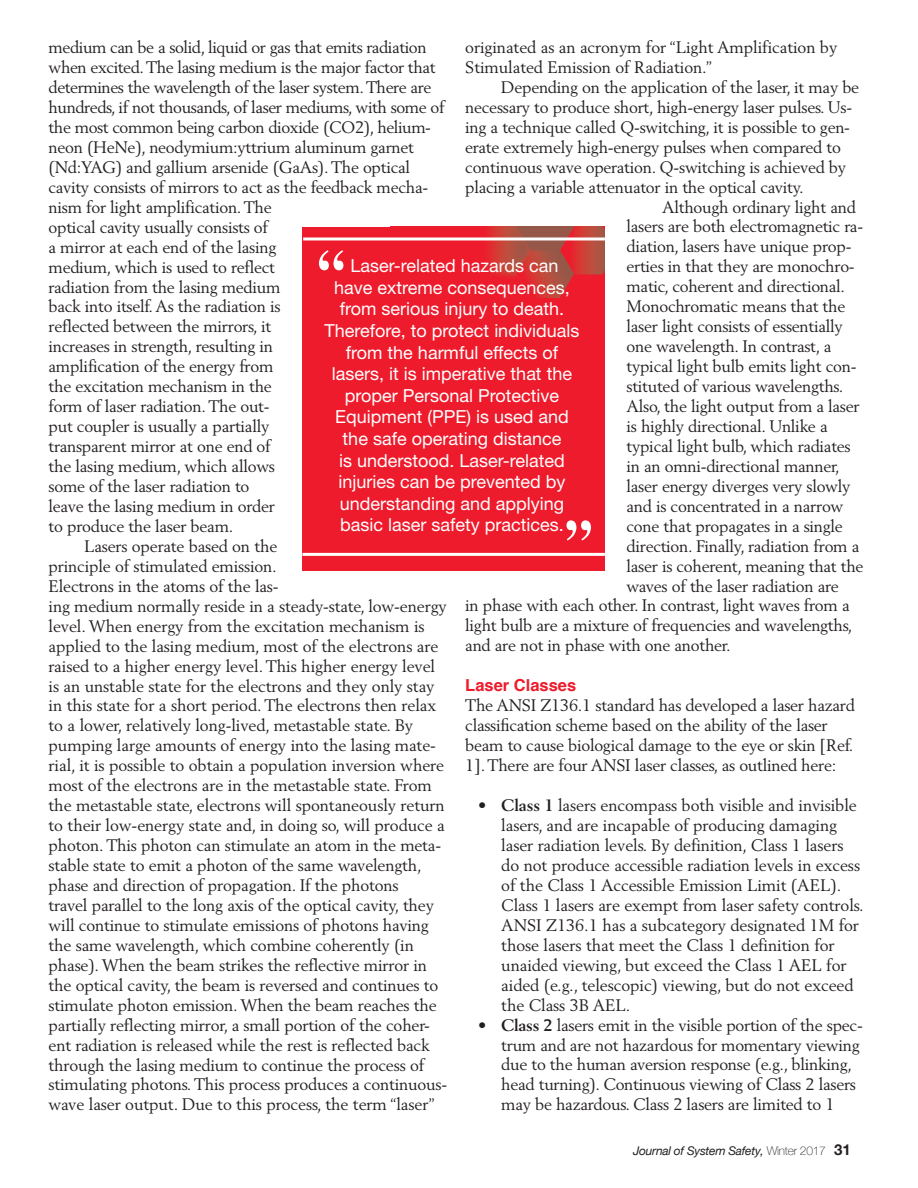
<style>
.page{position:relative;width:918px;height:1188px;background:#fff}
.page>*{position:absolute;margin:0;border:0;box-sizing:border-box;transform-origin:0 0}
.t1{font:700 60px "Times";color:#fff;scale:.9 1}
.A_Pull_Quote{font:18px/21.6px "Helvetica Neue";color:#fff;text-align:center}
.A_Body_text{font:16.5px/20px "Berling";letter-spacing:-.015em;color:#231f20}
.A_Bullet_Text{font:16.5px/20px "Berling";letter-spacing:-.005em;color:#231f20}
.A_Body_text__para_1{font:16.5px/20px "Berling";letter-spacing:-.015em;color:#231f20}
.A_Subhead{font:700 16.5px "Helvetica";color:#ee1b2c}
.t2{font:italic 12px "Helvetica Neue";letter-spacing:-.02em;color:#231f20}
.s1{font-weight:700}
.s2{font-weight:100;font-style:normal}
.s3{font-weight:700;font-style:normal;font-size:15px}
</style>
<div class="page">
<div style="left:302px;top:227px;width:303px;height:343px;background:#ee1b2c"></div>
<img style="left:390px;top:227px;width:215px;height:71px">
<hr style="left:303px;top:237px;width:302px;height:3px;background:#fff">
<hr style="left:302px;top:553px;width:303px;height:3px;background:#fff">
<p class="A_Body_text" style="left:465px;top:37px;width:373px">originated as an acronym for “Light Amplification by<br>Stimulated Emission of Radiation.”</p>
<p class="A_Body_text" style="left:465px;top:77px;width:395px;text-indent:36px">Depending on the application of the laser, it may be necessary to produce short, high-energy laser pulses. Us&shy;ing a technique called Q-switching, it is possible to gen&shy;erate extremely high-energy pulses when compared to continuous wave operation. Q-switching is achieved by placing a variable attenuator in the optical cavity.</p>
<p class="A_Body_text" style="left:662px;top:197px;width:195px">Although ordinary light and</p>
<p class="A_Body_text" style="left:627px;top:216px;width:238px">lasers are both electromagnetic ra-</p>
<p class="A_Body_text" style="left:627px;top:236px;width:227px">diation, lasers have unique prop-</p>
<p class="A_Body_text" style="left:627px;top:256px;width:230px">erties in that they are monochro-</p>
<p class="A_Body_text" style="left:627px;top:276px;width:220px">matic, coherent and directional.</p>
<p class="A_Body_text" style="left:627px;top:296px;width:220px">Monochromatic means that the</p>
<p class="A_Body_text" style="left:627px;top:316px;width:218px">laser light consists of essentially</p>
<p class="A_Body_text" style="left:627px;top:336px;width:206px">one wavelength. In contrast, a</p>
<p class="A_Body_text" style="left:627px;top:356px;width:231px">typical light bulb emits light con-</p>
<p class="A_Body_text" style="left:627px;top:376px;width:218px">stituted of various wavelengths.</p>
<p class="A_Body_text" style="left:627px;top:396px;width:235px">Also, the light output from a laser</p>
<p class="A_Body_text" style="left:627px;top:416px;width:203px">is highly directional. Unlike a</p>
<p class="A_Body_text" style="left:627px;top:436px;width:226px">typical light bulb, which radiates</p>
<p class="A_Body_text" style="left:627px;top:456px;width:215px">in an omni-directional manner,</p>
<p class="A_Body_text" style="left:627px;top:476px;width:225px">laser energy diverges very slowly</p>
<p class="A_Body_text" style="left:627px;top:496px;width:218px">and is concentrated in a narrow</p>
<p class="A_Body_text" style="left:627px;top:516px;width:218px">cone that propagates in a single</p>
<p class="A_Body_text" style="left:627px;top:536px;width:234px">direction. Finally, radiation from a</p>
<p class="A_Body_text" style="left:627px;top:556px;width:239px">laser is coherent, meaning that the</p>
<p class="A_Body_text" style="left:627px;top:576px;width:214px">waves of the laser radiation are</p>
<p class="A_Body_text" style="left:465px;top:596px;width:386px">in phase with each other. In contrast, light waves from a</p>
<p class="A_Body_text" style="left:465px;top:615px;width:389px">light bulb are a mixture of frequencies and wavelengths,</p>
<p class="A_Body_text" style="left:465px;top:635px;width:267px">and are not in phase with one another.</p>
<p class="A_Subhead" style="left:465px;top:672px;width:112px">Laser Classes</p>
<p class="A_Body_text__para_1" style="left:465px;top:695px;width:391px">The ANSI Z136.1 standard has developed a laser hazard classification scheme based on the ability of the laser beam to cause biological damage to the eye or skin [Ref.<br>1]. There are four ANSI laser classes, as outlined here:</p>
<p class="A_Bullet_Text" style="left:501px;top:795px;width:364px;text-indent:-23px">• <span class="s1">Class 1</span> lasers encompass both visible and invisible lasers, and are incapable of producing damaging laser radiation levels. By definition, Class 1 lasers do not produce accessible radiation levels in excess of the Class 1 Accessible Emission Limit (AEL).<br>Class 1 lasers are exempt from laser safety controls.<br>ANSI Z136.1 has a subcategory designated 1M for those lasers that meet the Class 1 definition for unaided viewing, but exceed the Class 1 AEL for aided (e.g., telescopic) viewing, but do not exceed the Class 3B AEL.</p>
<p class="A_Bullet_Text" style="left:501px;top:1015px;width:363px;text-indent:-23px">• <span class="s1">Class 2</span> lasers emit in the visible portion of the spec&shy;trum and are not hazardous for momentary viewing due to the human aversion response (e.g., blinking, head turning). Continuous viewing of Class 2 lasers may be hazardous. Class 2 lasers are limited to 1</p>
<p class="A_Body_text" style="left:49px;top:37px;width:397px">medium can be a solid, liquid or gas that emits radiation when excited. The lasing medium is the major factor that determines the wavelength of the laser system. There are hundreds, if not thousands, of laser mediums, with some of the most common being carbon dioxide (CO2), helium&shy;neon (HeNe), neodymium:yttrium aluminum garnet (Nd:YAG) and gallium arsenide (GaAs). The optical cavity consists of mirrors to act as the feedback mecha&shy;nism for light amplification. The<br>optical cavity usually consists of<br>a mirror at each end of the lasing<br>medium, which is used to reflect<br>radiation from the lasing medium<br>back into itself. As the radiation is<br>reflected between the mirrors, it<br>increases in strength, resulting in<br>amplification of the energy from<br>the excitation mechanism in the<br>form of laser radiation. The out-<br>put coupler is usually a partially<br>transparent mirror at one end of<br>the lasing medium, which allows<br>some of the laser radiation to<br>leave the lasing medium in order<br>to produce the laser beam.</p>
<p class="A_Body_text" style="left:49px;top:536px;width:400px;text-indent:36px">Lasers operate based on the<br>principle of stimulated emission.<br>Electrons in the atoms of the las-<br>ing medium normally reside in a steady-state, low-energy level. When energy from the excitation mechanism is applied to the lasing medium, most of the electrons are raised to a higher energy level. This higher energy level is an unstable state for the electrons and they only stay in this state for a short period. The electrons then relax to a lower, relatively long-lived, metastable state. By pumping large amounts of energy into the lasing mate&shy;rial, it is possible to obtain a population inversion where most of the electrons are in the metastable state. From the metastable state, electrons will spontaneously return to their low-energy state and, in doing so, will produce a photon. This photon can stimulate an atom in the meta&shy;stable state to emit a photon of the same wavelength, phase and direction of propagation. If the photons<br>travel parallel to the long axis of the optical cavity, they will continue to stimulate emissions of photons having the same wavelength, which combine coherently (in phase). When the beam strikes the reflective mirror in the optical cavity, the beam is reversed and continues to stimulate photon emission. When the beam reaches the partially reflecting mirror, a small portion of the coher&shy;ent radiation is released while the rest is reflected back through the lasing medium to continue the process of stimulating photons. This process produces a continuous&shy;wave laser output. Due to this process, the term “laser”</p>
<p class="t1" style="left:317px;top:214px;width:31px">“</p>
<p class="A_Pull_Quote" style="left:325px;top:255px;width:256px">Laser-related hazards can<br>have extreme consequences, from serious injury to death.<br>Therefore, to protect individuals from the harmful effects of lasers, it is imperative that the proper Personal Protective<br>Equipment (PPE) is used and the safe operating distance<br>is understood. Laser-related injuries can be prevented by understanding and applying basic laser safety practices.</p>
<p class="t1" style="left:593px;top:577px;width:31px;rotate:-180deg">“</p>
<p class="t2" style="left:633px;top:1142px;width:219px">Journal of System Safety, <span class="s2">Winter 2017</span> <span class="s3">31</span></p>
</div>
